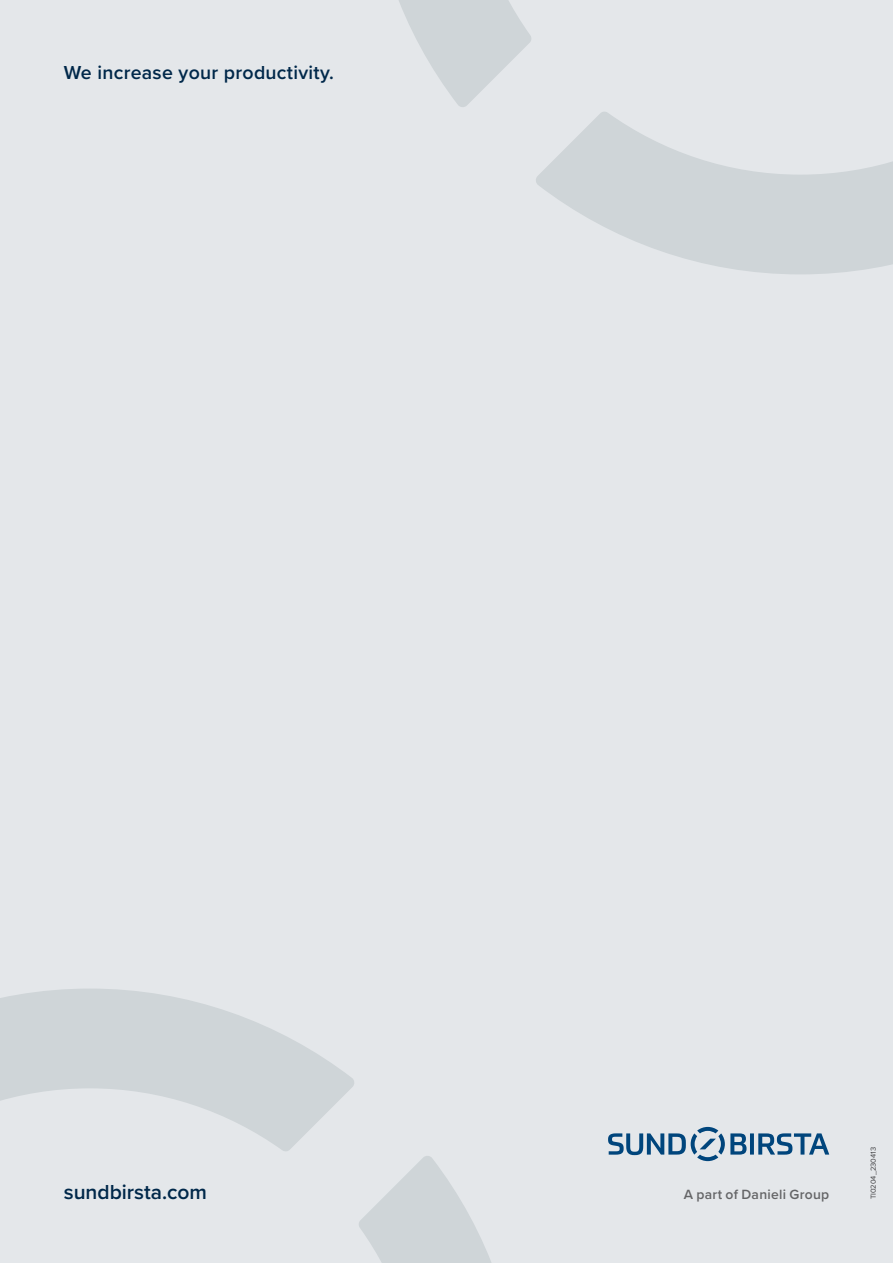
<style>
.page{position:relative;width:893px;height:1263px;background:#e4e7ea}
.page>*{position:absolute;margin:0;border:0;box-sizing:border-box;transform-origin:0 0}
.t1{font:600 21px "Proxima Nova";color:#00284a}
.t2{font:600 19.5px "Proxima Nova";letter-spacing:.015em;color:#00284a}
.t3{font:600 13.8px "Proxima Nova";letter-spacing:.02em;color:#646567}
.t4{font:7.5px "Proxima Nova";color:#3e3e40}
</style>
<div class="page">
<svg style="left:359px;top:1156px;width:132px;height:107px"></svg>
<svg style="left:0;top:989px;width:354px;height:162px;fill:#cfd5d8"></svg>
<svg style="left:399px;top:0;width:132px;height:107px"></svg>
<svg style="left:536px;top:112px;width:357px;height:162px;fill:#cfd5d8"></svg>
<hr style="left:750px;top:1133px;width:4px;height:21px;background:#00457c">
<svg style="left:758px;top:1133px;width:71px;height:22px"></svg>
<svg style="left:608px;top:1127px;width:138px;height:34px"></svg>
<p class="t2" style="left:64px;top:58px;width:272px">We increase your productivity.</p>
<p class="t1" style="left:64px;top:1176px;width:145px">sundbirsta.com</p>
<p class="t3" style="left:684px;top:1184px;width:147px">A part of Danieli Group</p>
<p class="t4" style="left:868px;top:1199px;width:54px;rotate:-90deg">TI0204_230413</p>
</div>
